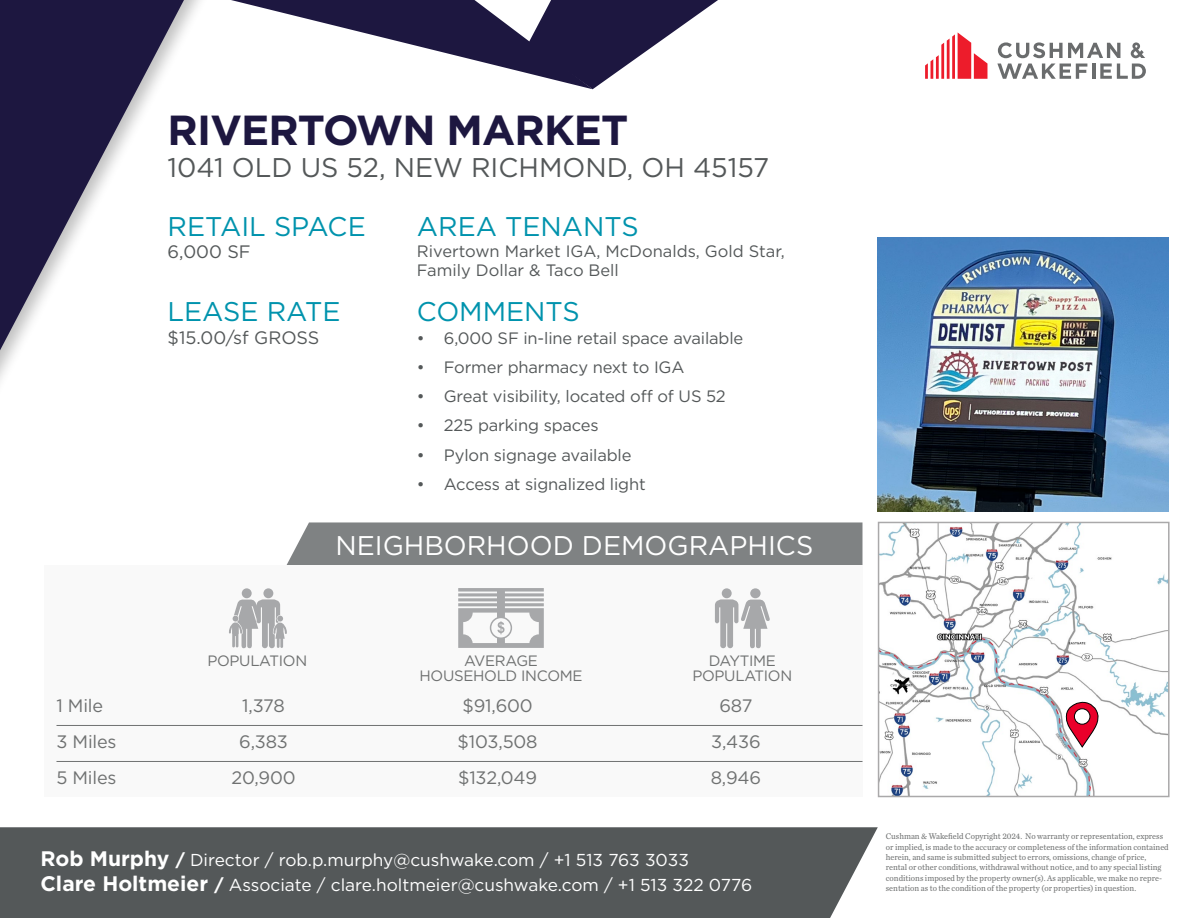
<style>
.page{position:relative;width:1188px;height:918px;background:#fff}
.page>*{position:absolute;margin:0;border:0;box-sizing:border-box;transform-origin:0 0}
.t1{font:700 42px "Gotham";letter-spacing:-.02em;color:#1d1740}
.t2{font:27px "Gotham";color:#0093ad}
.t3{font:27px "Gotham";color:#545859}
.t4{font:27px "Gotham";color:#fff}
.t5{font:18px "Gotham";letter-spacing:-.01em;color:#6f7171}
.t6{font:18px "Gotham";color:#545859}
.t7{font:17.25px/25.2px "Gotham";color:#fff}
.t8{font:16.5px/19.5px "Gotham";letter-spacing:-.01em;color:#545859}
.t9{font:15px/15px "Gotham";letter-spacing:-.02em;color:#6f7171;text-align:center}
.t10{font:8.7px/10.4px "Chronicle Text G2";color:#6f7171;scale:.95 1}
.s1{font-weight:700;font-size:21px}
.s2{font-weight:700}
</style>
<div class="page">
<svg style="left:284px;top:0;width:220px;height:68px;fill:#1d1740"></svg>
<svg style="left:0;top:0;width:267px;height:380px"></svg>
<div style="left:0;top:827px;width:878px;height:91px;background:#545859"></div>
<svg style="left:504px;top:0;width:483px;height:89px"></svg>
<svg style="left:997px;top:42px;width:149px;height:37px"></svg>
<svg style="left:286px;top:522px;width:592px;height:44px;background:#86898a"></svg>
<div style="left:44px;top:565px;width:818px;height:231px;background:#f9f9f9"></div>
<div style="left:242px;top:588px;width:10px;height:10px;background:#a7a8aa;border-radius:50%"></div>
<div style="left:263px;top:588px;width:10px;height:10px;background:#a7a8aa;border-radius:50%"></div>
<svg style="left:229px;top:599px;width:58px;height:49px"></svg>
<svg style="left:458px;top:588px;width:86px;height:60px"></svg>
<div style="left:722px;top:588px;width:10px;height:10px;background:#a7a8aa;border-radius:50%"></div>
<div style="left:750px;top:588px;width:11px;height:10px;background:#a7a8aa;border-radius:50%"></div>
<svg style="left:715px;top:599px;width:55px;height:49px"></svg>
<hr style="left:56px;top:725px;width:807px;height:1px;background:#6f7171">
<hr style="left:56px;top:761px;width:807px;height:1px;background:#6f7171">
<img style="left:881px;top:525px;width:286px;height:269px">
<div style="left:878px;top:522px;width:292px;height:275px;border:2px solid #aaa9aa"></div>
<svg style="left:1065px;top:702px;width:35px;height:46px"></svg>
<div style="left:1074px;top:709px;width:16px;height:15px;background:#fff;border-radius:50%"></div>
<div style="left:1074px;top:708px;width:16px;height:17px;border:1px solid #000;border-radius:50%"></div>
<img style="left:878px;top:238px;width:291px;height:274px">
<h1 class="t1" style="left:168px;top:103px;width:462px">RIVERTOWN MARKET</h1>
<h2 class="t3" style="left:168px;top:150px;width:603px">1041 OLD US 52, NEW RICHMOND, OH 45157</h2>
<h2 class="t2" style="left:168px;top:209px;width:200px">RETAIL SPACE</h2>
<h3 class="t6" style="left:168px;top:240px;width:85px">6,000 SF</h3>
<h2 class="t2" style="left:168px;top:294px;width:175px">LEASE RATE</h2>
<h3 class="t6" style="left:168px;top:326px;width:153px">$15.00/sf GROSS</h3>
<h2 class="t2" style="left:417px;top:209px;width:224px">AREA TENANTS</h2>
<h3 class="t8" style="left:417px;top:241px;width:369px">Rivertown Market IGA, McDonalds, Gold Star,<br>Family Dollar &amp; Taco Bell</h3>
<h2 class="t2" style="left:417px;top:294px;width:165px">COMMENTS</h2>
<h3 class="t8" style="left:417px;top:328px;width:328px">• 6,000 SF in-line retail space available</h3>
<h3 class="t8" style="left:417px;top:357px;width:269px">• Former pharmacy next to IGA</h3>
<h3 class="t8" style="left:417px;top:386px;width:310px">• Great visibility, located off of US 52</h3>
<h3 class="t8" style="left:417px;top:415px;width:183px">• 225 parking spaces</h3>
<h3 class="t8" style="left:417px;top:445px;width:216px">• Pylon signage available</h3>
<h3 class="t8" style="left:417px;top:474px;width:230px">• Access at signalized light</h3>
<h2 class="t4" style="left:335px;top:528px;width:479px">NEIGHBORHOOD DEMOGRAPHICS</h2>
<h3 class="t9" style="left:207px;top:653px;width:101px">POPULATION</h3>
<h3 class="t9" style="left:419px;top:653px;width:165px">AVERAGE<br>HOUSEHOLD INCOME</h3>
<h3 class="t9" style="left:692px;top:653px;width:101px">DAYTIME<br>POPULATION</h3>
<h3 class="t5" style="left:56px;top:694px;width:48px">1 Mile</h3>
<h3 class="t5" style="left:242px;top:694px;width:44px">1,378</h3>
<h3 class="t5" style="left:462px;top:694px;width:72px">$91,600</h3>
<h3 class="t5" style="left:719px;top:694px;width:35px">687</h3>
<h3 class="t5" style="left:56px;top:730px;width:62px">3 Miles</h3>
<h3 class="t5" style="left:239px;top:730px;width:50px">6,383</h3>
<h3 class="t5" style="left:458px;top:730px;width:81px">$103,508</h3>
<h3 class="t5" style="left:711px;top:730px;width:51px">3,436</h3>
<h3 class="t5" style="left:56px;top:766px;width:62px">5 Miles</h3>
<h3 class="t5" style="left:231px;top:766px;width:66px">20,900</h3>
<h3 class="t5" style="left:458px;top:766px;width:80px">$132,049</h3>
<h3 class="t5" style="left:711px;top:766px;width:52px">8,946</h3>
<h3 class="t7" style="left:40px;top:847px;width:713px"><span class="s1">Rob Murphy</span> <span class="s2">/</span> Director / rob.p.murphy@cushwake.com / +1 513 763 3033<br><span class="s1">Clare Holtmeier</span> <span class="s2">/</span> Associate / clare.holtmeier@cushwake.com / +1 513 322 0776</h3>
<p class="t10" style="left:886px;top:831px;width:299px">Cushman &amp; Wakefield Copyright 2024. No warranty or representation, express or implied, is made to the accuracy or completeness of the information contained herein, and same is submitted subject to errors, omissions, change of price, rental or other conditions, withdrawal without notice, and to any special listing conditions imposed by the property owner(s). As applicable, we make no repre&shy;sentation as to the condition of the property (or properties) in question.</p>
</div>
